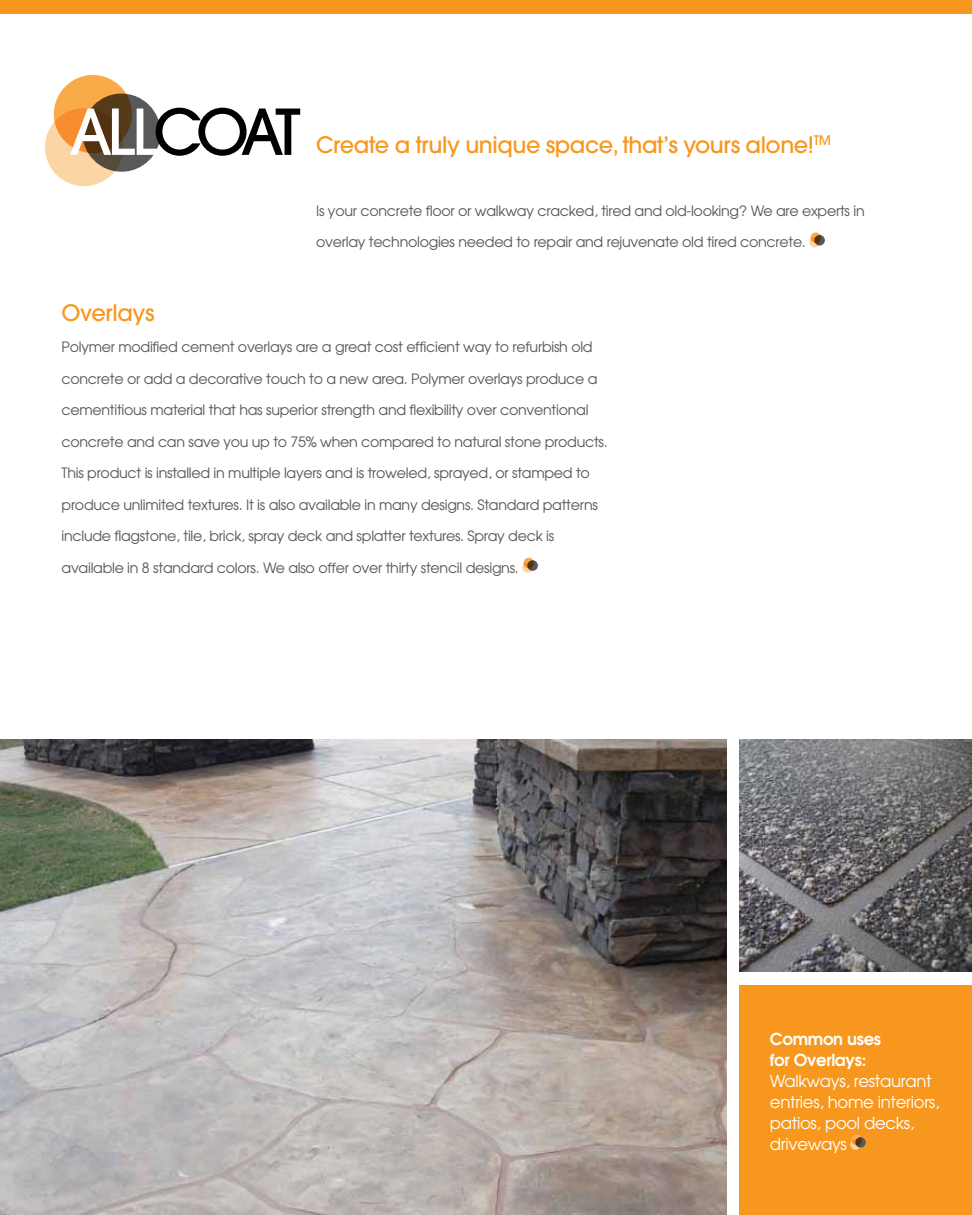
<style>
.page{position:relative;width:972px;height:1215px;background:#fff}
.page>*{position:absolute;margin:0;border:0;box-sizing:border-box;transform-origin:0 0}
.t1{font:500 62.7px "Avant Garde";letter-spacing:-.1em;color:#000}
.t2{font:500 22.5px "Avant Garde";letter-spacing:-.02em;color:#f8971d}
.t3{font:16.5px/21px "Avant Garde";letter-spacing:-.02em;color:#fff}
.t4{font:600 16.5px/21px "Avant Garde";letter-spacing:-.02em;color:#fff}
.t5{font:14.25px "Avant Garde";letter-spacing:-.02em;color:#58595b}
.s1{color:#fff}
</style>
<div class="page">
<svg style="left:527px;top:560px;width:11px;height:11px"></svg>
<svg style="left:523px;top:558px;width:11px;height:10px"></svg>
<svg style="left:522px;top:562px;width:11px;height:11px"></svg>
<img style="left:0;top:739px;width:726px;height:476px">
<div style="left:0;top:0;width:972px;height:14px;background:#f8971d"></div>
<div style="left:82px;top:94px;width:79px;height:78px;background:#58595b;border-radius:50%"></div>
<svg style="left:54px;top:75px;width:78px;height:78px;background:#bc8239"></svg>
<svg style="left:45px;top:108px;width:78px;height:78px;background:#bb8c5a"></svg>
<div style="left:814px;top:235px;width:11px;height:11px;background:#58595b;border-radius:50%"></div>
<svg style="left:810px;top:232px;width:11px;height:11px"></svg>
<svg style="left:809px;top:237px;width:11px;height:10px"></svg>
<img style="left:740px;top:739px;width:232px;height:233px">
<div style="left:740px;top:985px;width:232px;height:230px;background:#f8971d"></div>
<svg style="left:855px;top:1137px;width:11px;height:11px"></svg>
<svg style="left:852px;top:1135px;width:10px;height:10px"></svg>
<svg style="left:850px;top:1139px;width:11px;height:11px"></svg>
<h1 class="t1" style="left:69px;top:93px;width:233px"><span class="s1">ALL</span>COAT</h1>
<h2 class="t2" style="left:316px;top:131px;width:516px">Create a truly unique space, that’s yours alone!<sup>TM</sup></h2>
<p class="t5" style="left:316px;top:202px;width:550px">Is your concrete floor or walkway cracked, tired and old-looking? We are experts in</p>
<p class="t5" style="left:316px;top:233px;width:491px">overlay technologies needed to repair and rejuvenate old tired concrete.</p>
<h2 class="t2" style="left:62px;top:299px;width:95px">Overlays</h2>
<p class="t5" style="left:62px;top:338px;width:533px">Polymer modified cement overlays are a great cost efficient way to refurbish old</p>
<p class="t5" style="left:62px;top:370px;width:538px">concrete or add a decorative touch to a new area. Polymer overlays produce a</p>
<p class="t5" style="left:62px;top:401px;width:528px">cementitious material that has superior strength and flexibility over conventional</p>
<p class="t5" style="left:62px;top:433px;width:548px">concrete and can save you up to 75% when compared to natural stone products.</p>
<p class="t5" style="left:62px;top:464px;width:530px">This product is installed in multiple layers and is troweled, sprayed, or stamped to</p>
<p class="t5" style="left:62px;top:496px;width:538px">produce unlimited textures. It is also available in many designs. Standard patterns</p>
<p class="t5" style="left:62px;top:527px;width:494px">include flagstone, tile, brick, spray deck and splatter textures. Spray deck is</p>
<p class="t5" style="left:62px;top:559px;width:459px">available in 8 standard colors. We also offer over thirty stencil designs.</p>
<p class="t4" style="left:770px;top:1028px;width:113px">Common uses for Overlays:</p>
<p class="t3" style="left:770px;top:1070px;width:171px">Walkways, restaurant entries, home interiors, patios, pool decks, driveways</p>
</div>
